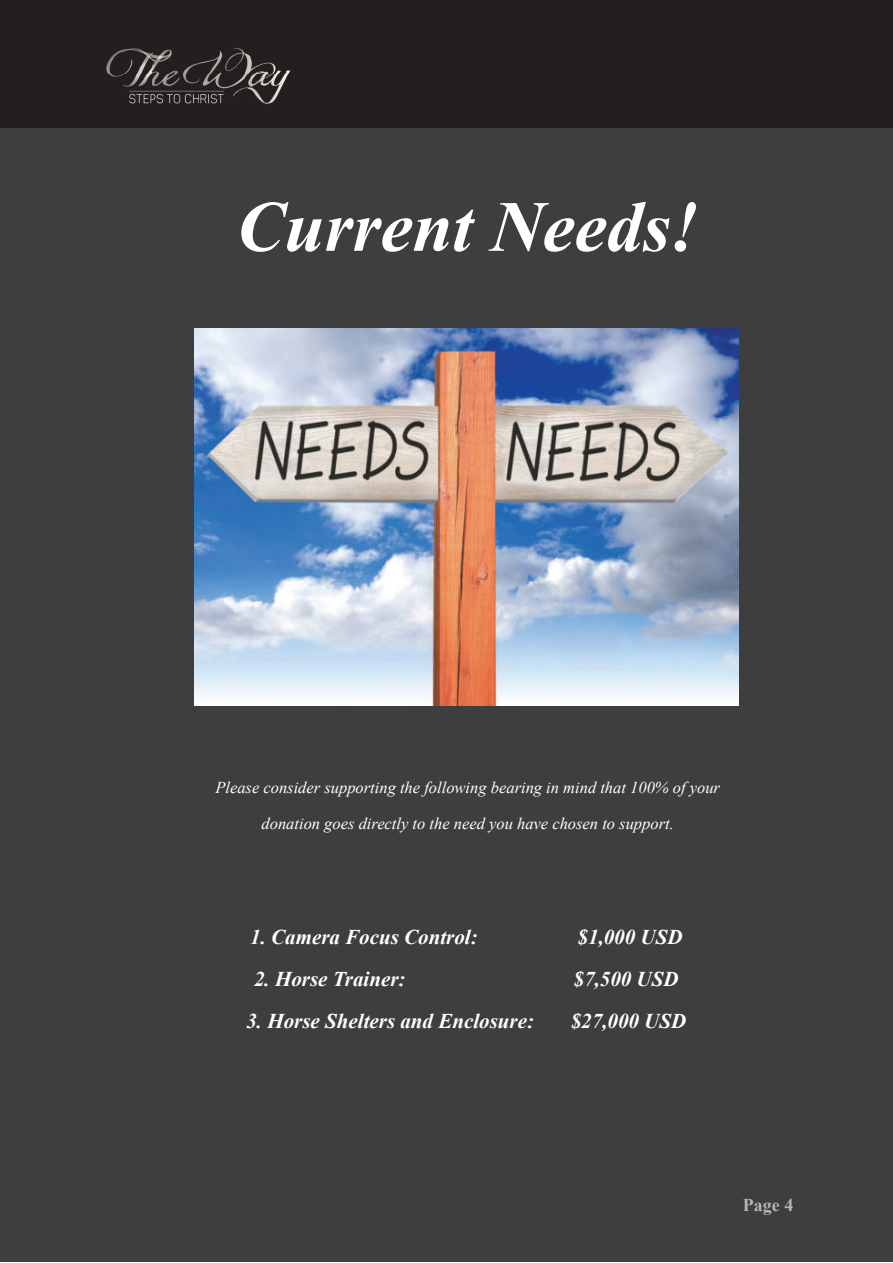
<style>
.page{position:relative;width:893px;height:1263px;background:#fff}
.page>*{position:absolute;margin:0;border:0;box-sizing:border-box;transform-origin:0 0}
.t1{font:italic 700 72px "Times New Roman";color:#fff}
.t2{font:italic 700 21px "Times New Roman";color:#fff}
.t3{font:700 18px "Times New Roman";color:#b4b5b8}
.t4{font:italic 16.5px/36px "Times New Roman";color:#fff;text-align:center}
</style>
<div class="page">
<div style="left:0;top:0;width:893px;height:129px;background:#231f20"></div>
<img style="left:106px;top:48px;width:185px;height:56px">
<div style="left:0;top:128px;width:893px;height:1134px;background:#3e3e3f"></div>
<img style="left:195px;top:328px;width:543px;height:377px">
<h1 class="t1" style="left:237px;top:176px;width:464px">Current Needs!</h1>
<p class="t4" style="left:215px;top:769px;width:506px">Please consider supporting the following bearing in mind that 100% of your donation goes directly to the need you have chosen to support.</p>
<p class="t2" style="left:250px;top:922px;width:229px">1. Camera Focus Control:</p>
<p class="t2" style="left:577px;top:922px;width:106px">$1,000 USD</p>
<p class="t2" style="left:254px;top:964px;width:153px">2. Horse Trainer:</p>
<p class="t2" style="left:574px;top:964px;width:107px">$7,500 USD</p>
<p class="t2" style="left:246px;top:1006px;width:289px">3. Horse Shelters and Enclosure:</p>
<p class="t2" style="left:571px;top:1006px;width:117px">$27,000 USD</p>
<p class="t3" style="left:743px;top:1193px;width:52px">Page 4</p>
</div>
